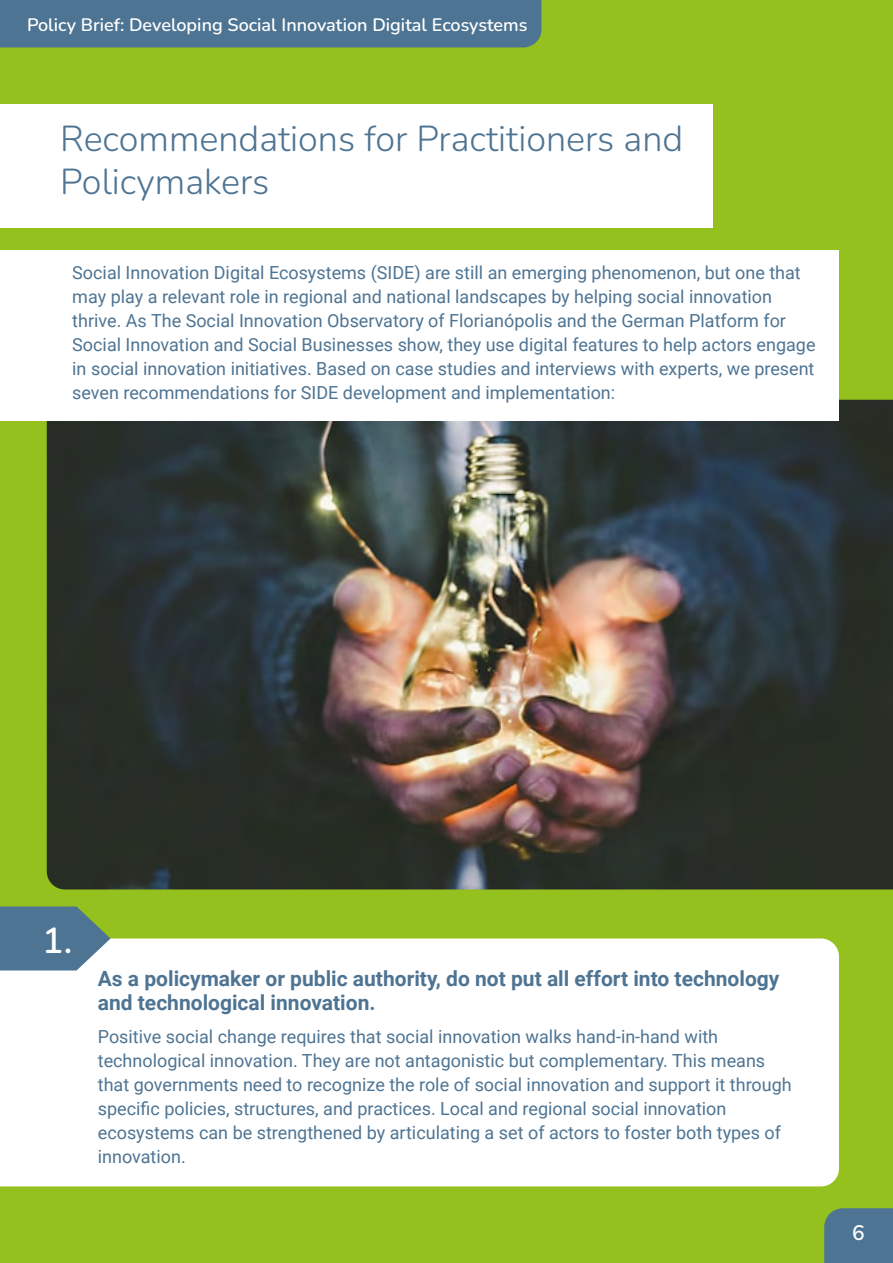
<style>
.page{position:relative;width:893px;height:1263px;background:#95c11f}
.page>*{position:absolute;margin:0;border:0;box-sizing:border-box;transform-origin:0 0}
.Heading_1{font:300 36px/43.2px "Nunito";color:#4e7493}
.Zahl_Recomm{font:600 36px "Nunito";color:#fff}
.Recommendations_erste_Zeile{font:700 21px/24px "Roboto";color:#4e7493}
.t1{font:600 21px "Nunito";color:#fff}
.Fließtext_Blau{font:18px/24px "Roboto";color:#4e7493}
.Recommendations_FLießtext{font:18px/24px "Roboto";color:#4e7493}
.t2{font:600 18px "Nunito";color:#fff}
</style>
<div class="page">
<div style="left:0;top:0;width:541px;height:47px;background:#4e7493"></div>
<div style="left:824px;top:1208px;width:69px;height:55px;background:#4e7493"></div>
<img style="left:47px;top:400px;width:846px;height:489px">
<div style="left:0;top:104px;width:713px;height:123px;background:#fff"></div>
<div style="left:0;top:251px;width:839px;height:170px;background:#fff"></div>
<div style="left:0;top:938px;width:839px;height:248px;background:#fff"></div>
<svg style="left:0;top:906px;width:111px;height:64px;background:#618591"></svg>
<p class="t2" style="left:27px;top:12px;width:502px">Policy Brief: Developing Social Innovation Digital Ecosystems</p>
<p class="Heading_1" style="left:60px;top:115px;width:624px">Recommendations for Practitioners and<br>Policymakers</p>
<p class="Fließtext_Blau" style="left:72px;top:260px;width:745px">Social Innovation Digital Ecosystems (SIDE) are still an emerging phenomenon, but one that may play a relevant role in regional and national landscapes by helping social innovation thrive. As The Social Innovation Observatory of Florianópolis and the German Platform for Social Innovation and Social Businesses show, they use digital features to help actors engage in social innovation initiatives. Based on case studies and interviews with experts, we present seven recommendations for SIDE development and implementation:</p>
<p class="Zahl_Recomm" style="left:42px;top:915px;width:32px">1.</p>
<p class="Recommendations_erste_Zeile" style="left:98px;top:966px;width:683px">As a policymaker or public authority, do not put all effort into technology and technological innovation.</p>
<p class="Recommendations_FLießtext" style="left:98px;top:1024px;width:695px">Positive social change requires that social innovation walks hand-in-hand with technological innovation. They are not antagonistic but complementary. This means that governments need to recognize the role of social innovation and support it through specific policies, structures, and practices. Local and regional social innovation ecosystems can be strengthened by articulating a set of actors to foster both types of innovation.</p>
<p class="t1" style="left:852px;top:1218px;width:14px">6</p>
</div>
